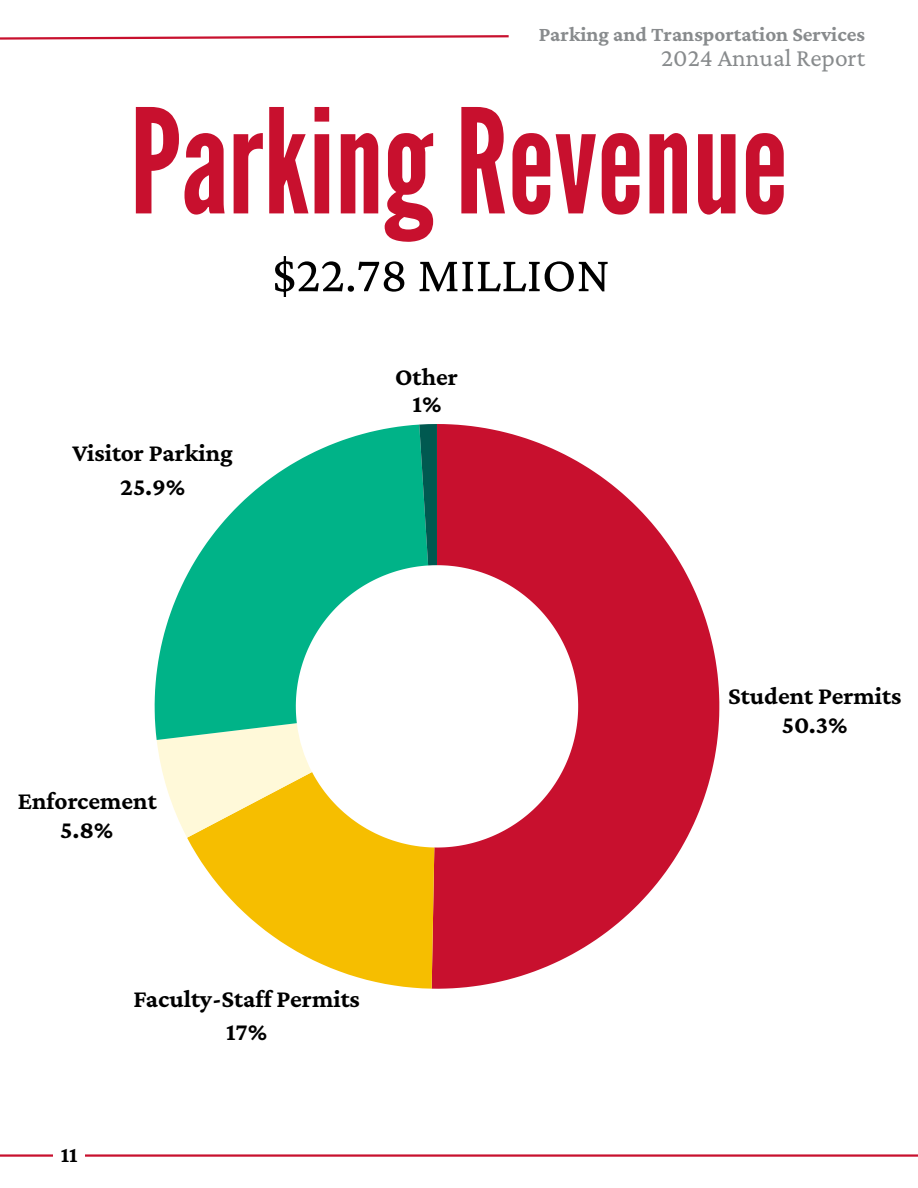
<style>
.page{position:relative;width:918px;height:1188px;background:#fff}
.page>*{position:absolute;margin:0;border:0;box-sizing:border-box;transform-origin:0 0}
.t1{font:144.75px "League Gothic";color:#c8102e}
.t2{font:51.15px "Crimson Pro";color:#000}
.t3{font:25.5px "Crimson Pro";color:#888b8d}
.t4{font:700 25.2px/28.5px "Crimson Pro";color:#000;text-align:center}
.t5{font:700 22.5px "Crimson Pro";color:#000}
.t6{font:700 21px "Crimson Pro";color:#888b8d}
</style>
<div class="page">
<svg style="left:0;top:35px;width:509px;height:5px"></svg>
<hr style="left:0;top:1154px;width:918px;height:3px;background:#c8102e">
<div style="left:54px;top:1135px;width:31px;height:41px;background:#fff"></div>
<svg style="left:432px;top:424px;width:287px;height:565px;fill:#c8102e"></svg>
<svg style="left:187px;top:772px;width:247px;height:217px;fill:#f6be00"></svg>
<svg style="left:157px;top:740px;width:155px;height:98px;background:#fce9a1"></svg>
<svg style="left:155px;top:425px;width:273px;height:315px;fill:#00b388"></svg>
<svg style="left:419px;top:424px;width:18px;height:141px;background:#02715f"></svg>
<p class="t6" style="left:539px;top:22px;width:328px">Parking and Transportation Services</p>
<p class="t3" style="left:661px;top:43px;width:205px">2024 Annual Report</p>
<p class="t1" style="left:130px;top:78px;width:659px">ParkingRevenue</p>
<h2 class="t2" style="left:272px;top:245px;width:339px">$22.78 MILLION</h2>
<p class="t4" style="left:73px;top:436px;width:162px;line-height:33.2px">Visitor Parking<br>25.9%</p>
<p class="t4" style="left:395px;top:362px;width:64px;line-height:27.6px">Other<br>1%</p>
<p class="t4" style="left:18px;top:786px;width:140px">Enforcement<br>5.8%</p>
<h1 class="t5" style="left:61px;top:1142px;width:18px">11</h1>
<p class="t4" style="left:133px;top:981px;width:228px;line-height:33.2px">Faculty-Staff Permits<br>17%</p>
<p class="t4" style="left:728px;top:681px;width:175px">Student Permits<br>50.3%</p>
</div>
